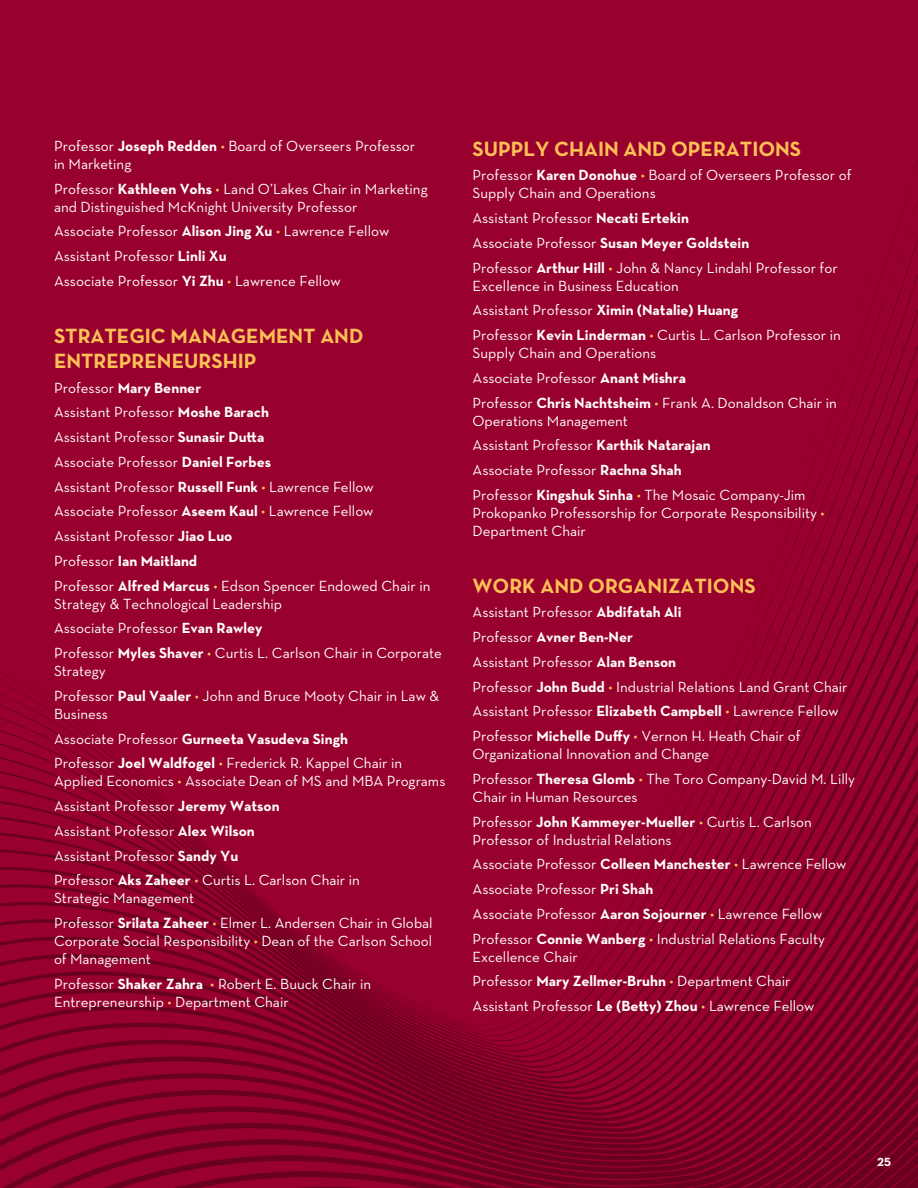
<style>
.page{position:relative;width:918px;height:1188px;background:#98012d}
.page>*{position:absolute;margin:0;border:0;box-sizing:border-box;transform-origin:0 0}
.t1{font:700 21px/25.2px "Neutraface Text";color:#fdc056}
.t2{font:15px/24.8px "Neutraface Text";color:#fff}
.t3{font:700 12px "Neutraface Text";color:#fff}
.s1{font-weight:700}
.s2{color:#fdc056}
</style>
<div class="page">
<svg style="left:0;top:813px;width:918px;height:12px"></svg>
<svg style="left:0;top:825px;width:918px;height:13px"></svg>
<svg style="left:0;top:838px;width:918px;height:350px"></svg>
<p class="t2" style="left:54px;top:137px;width:363px;line-height:18px">Professor <span class="s1">Joseph Redden</span> <span class="s2">•</span> Board of Overseers Professor in Marketing</p>
<p class="t2" style="left:54px;top:179px;width:375px;line-height:18px">Professor <span class="s1">Kathleen Vohs</span> <span class="s2">•</span> Land O’Lakes Chair in Marketing and Distinguished McKnight University Professor</p>
<p class="t2" style="left:54px;top:219px;width:337px">Associate Professor <span class="s1">Alison Jing Xu</span> <span class="s2">•</span> Lawrence Fellow<br>Assistant Professor <span class="s1">Linli Xu<br></span>Associate Professor <span class="s1">Yi Zhu</span> <span class="s2">•</span> Lawrence Fellow</p>
<h1 class="t1" style="left:54px;top:323px;width:311px">STRATEGIC MANAGEMENT AND<br>ENTREPRENEURSHIP</h1>
<p class="t2" style="left:54px;top:375px;width:378px">Professor <span class="s1">Mary Benner<br></span>Assistant Professor <span class="s1">Moshe Barach<br></span>Assistant Professor <span class="s1">Sunasir Dutta<br></span>Associate Professor <span class="s1">Daniel Forbes<br></span>Assistant Professor <span class="s1">Russell Funk</span> <span class="s2">•</span> Lawrence Fellow Associate Professor <span class="s1">Aseem Kaul</span> <span class="s2">•</span> Lawrence Fellow Assistant Professor <span class="s1">Jiao Luo<br></span>Professor <span class="s1">Ian Maitland<br></span>Professor <span class="s1">Alfred Marcus</span> <span class="s2">•</span> Edson Spencer Endowed Chair in</p>
<p class="t2" style="left:54px;top:591px;width:389px">Strategy &amp; Technological Leadership<br>Associate Professor <span class="s1">Evan Rawley<br></span>Professor <span class="s1">Myles Shaver</span> <span class="s2">•</span> Curtis L. Carlson Chair in Corporate</p>
<p class="t2" style="left:54px;top:658px;width:387px">Strategy<br>Professor <span class="s1">Paul Vaaler</span> <span class="s2">•</span> John and Bruce Mooty Chair in Law &amp;</p>
<p class="t2" style="left:54px;top:701px;width:350px">Business<br>Associate Professor <span class="s1">Gurneeta Vasudeva Singh<br></span>Professor <span class="s1">Joel Waldfogel</span> <span class="s2">•</span> Frederick R. Kappel Chair in</p>
<p class="t2" style="left:54px;top:769px;width:393px">Applied Economics <span class="s2">•</span> Associate Dean of MS and MBA Programs Assistant Professor <span class="s1">Jeremy Watson<br></span>Assistant Professor <span class="s1">Alex Wilson<br></span>Assistant Professor <span class="s1">Sandy Yu<br></span>Professor <span class="s1">Aks Zaheer</span> <span class="s2">•</span> Curtis L. Carlson Chair in</p>
<p class="t2" style="left:54px;top:886px;width:380px">Strategic Management<br>Professor <span class="s1">Srilata Zaheer</span> <span class="s2">•</span> Elmer L. Andersen Chair in Global</p>
<p class="t2" style="left:54px;top:932px;width:380px;line-height:18px">Corporate Social Responsibility <span class="s2">•</span> Dean of the Carlson School of Management</p>
<p class="t2" style="left:54px;top:975px;width:319px;line-height:18px">Professor <span class="s1">Shaker Zahra</span> <span class="s2">•</span> Robert E. Buuck Chair in<br>Entrepreneurship <span class="s2">•</span> Department Chair</p>
<h1 class="t1" style="left:472px;top:136px;width:330px">SUPPLY CHAIN AND OPERATIONS</h1>
<p class="t2" style="left:472px;top:166px;width:380px;line-height:18px">Professor <span class="s1">Karen Donohue</span> <span class="s2">•</span> Board of Overseers Professor of<br>Supply Chain and Operations</p>
<p class="t2" style="left:472px;top:205px;width:367px">Assistant Professor <span class="s1">Necati Ertekin<br></span>Associate Professor <span class="s1">Susan Meyer Goldstein<br></span>Professor <span class="s1">Arthur Hill</span> <span class="s2">•</span> John &amp; Nancy Lindahl Professor for</p>
<p class="t2" style="left:472px;top:273px;width:370px">Excellence in Business Education<br>Assistant Professor <span class="s1">Ximin (Natalie) Huang<br></span>Professor <span class="s1">Kevin Linderman</span> <span class="s2">•</span> Curtis L. Carlson Professor in</p>
<p class="t2" style="left:472px;top:340px;width:366px">Supply Chain and Operations<br>Associate Professor <span class="s1">Anant Mishra<br></span>Professor <span class="s1">Chris Nachtsheim</span> <span class="s2">•</span> Frank A. Donaldson Chair in</p>
<p class="t2" style="left:472px;top:408px;width:334px">Operations Management<br>Assistant Professor <span class="s1">Karthik Natarajan<br></span>Associate Professor <span class="s1">Rachna Shah<br></span>Professor <span class="s1">Kingshuk Sinha</span> <span class="s2">•</span> The Mosaic Company-Jim</p>
<p class="t2" style="left:472px;top:504px;width:354px;line-height:18px">Prokopanko Professorship for Corporate Responsibility <span class="s2">•<br></span>Department Chair</p>
<h1 class="t1" style="left:472px;top:573px;width:285px">WORK AND ORGANIZATIONS</h1>
<p class="t2" style="left:472px;top:600px;width:376px">Assistant Professor <span class="s1">Abdifatah Ali<br></span>Professor <span class="s1">Avner Ben-Ner<br></span>Assistant Professor <span class="s1">Alan Benson<br></span>Professor <span class="s1">John Budd</span> <span class="s2">•</span> Industrial Relations Land Grant Chair Assistant Professor <span class="s1">Elizabeth Campbell</span> <span class="s2">•</span> Lawrence Fellow Professor <span class="s1">Michelle Duffy</span> <span class="s2">•</span> Vernon H. Heath Chair of</p>
<p class="t2" style="left:472px;top:741px;width:384px">Organizational Innovation and Change<br>Professor <span class="s1">Theresa Glomb</span> <span class="s2">•</span> The Toro Company-David M. Lilly</p>
<p class="t2" style="left:472px;top:784px;width:341px">Chair in Human Resources<br>Professor <span class="s1">John Kammeyer‑Mueller</span> <span class="s2">•</span> Curtis L. Carlson</p>
<p class="t2" style="left:472px;top:827px;width:375px">Professor of Industrial Relations<br>Associate Professor <span class="s1">Colleen Manchester</span> <span class="s2">•</span> Lawrence Fellow Associate Professor <span class="s1">Pri Shah<br></span>Associate Professor <span class="s1">Aaron Sojourner</span> <span class="s2">•</span> Lawrence Fellow Professor <span class="s1">Connie Wanberg</span> <span class="s2">•</span> Industrial Relations Faculty</p>
<p class="t2" style="left:472px;top:944px;width:344px">Excellence Chair<br>Professor <span class="s1">Mary Zellmer-Bruhn</span> <span class="s2">•</span> Department Chair<br>Assistant Professor <span class="s1">Le (Betty) Zhou</span> <span class="s2">•</span> Lawrence Fellow</p>
<p class="t3" style="left:877px;top:1154px;width:15px">25</p>
</div>
